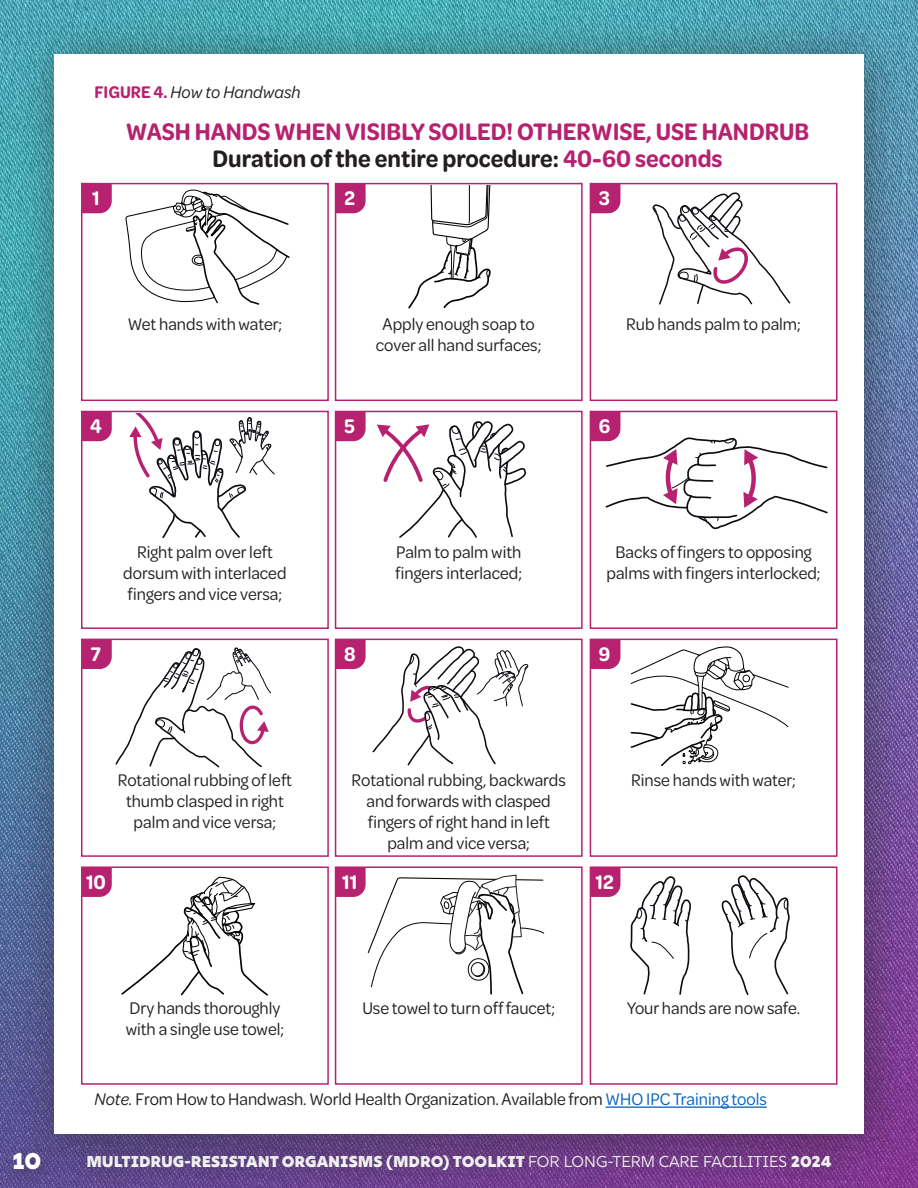
<style>
.page{position:relative;width:918px;height:1188px;background:#fff}
.page>*{position:absolute;margin:0;border:0;box-sizing:border-box;transform-origin:0 0}
.Body_Text{font:600 25.5px/27px "Omnes Semi Cond";color:#b62270;text-align:center}
.t1{font:900 22.65px "Rig Sans";color:#fff}
.Body_Text-2{font:600 21px "Omnes Semi Cond";color:#fff}
.List_Paragraph{font:18px/21px "Omnes Semi Cond";color:#231f20;text-align:center}
.Body_Text-3{font:18px "Omnes Semi Cond";color:#231f20}
.Heading_2{font:italic 18px "Omnes Semi Cond";color:#231f20}
.t2{font:900 15.75px "Rig Sans";color:#fff}
.s1{font-weight:600;font-style:normal;color:#b62270}
.s2{color:#231f20}
.s3{font-style:italic}
.s4{color:#0462c1}
.s5{font-weight:400}
</style>
<div class="page">
<img style="left:0;top:0;width:918px;height:1188px">
<div style="left:70px;top:1137px;width:786px;height:51px;background:#231f20;opacity:.5"></div>
<div style="left:13px;top:13px;width:901px;height:1171px;background:#231f20;opacity:.5"></div>
<div style="left:54px;top:54px;width:810px;height:1080px;background:#fff"></div>
<div style="left:3px;top:1142px;width:54px;height:44px;background:#231f20;opacity:.5"></div>
<hr style="left:606px;top:1107px;width:161px;height:1px;background:#0462c1">
<svg style="left:125px;top:189px;width:165px;height:116px"></svg>
<svg style="left:408px;top:186px;width:83px;height:123px"></svg>
<div style="left:81px;top:183px;width:248px;height:218px;border:2px solid #b62270"></div>
<svg style="left:82px;top:184px;width:30px;height:29px"></svg>
<div style="left:335px;top:183px;width:248px;height:218px;border:2px solid #b62270"></div>
<svg style="left:336px;top:184px;width:30px;height:29px"></svg>
<div style="left:590px;top:183px;width:248px;height:218px;border:2px solid #b62270"></div>
<svg style="left:591px;top:184px;width:29px;height:29px"></svg>
<svg style="left:652px;top:192px;width:139px;height:113px"></svg>
<svg style="left:129px;top:414px;width:146px;height:125px"></svg>
<svg style="left:377px;top:421px;width:150px;height:117px"></svg>
<div style="left:81px;top:411px;width:248px;height:218px;border:2px solid #b62270"></div>
<svg style="left:82px;top:411px;width:30px;height:30px"></svg>
<div style="left:335px;top:411px;width:248px;height:218px;border:2px solid #b62270"></div>
<svg style="left:336px;top:411px;width:30px;height:30px"></svg>
<div style="left:590px;top:411px;width:248px;height:218px;border:2px solid #b62270"></div>
<svg style="left:591px;top:411px;width:238px;height:145px"></svg>
<div style="left:81px;top:639px;width:248px;height:218px;border:2px solid #b62270"></div>
<svg style="left:82px;top:639px;width:190px;height:130px"></svg>
<div style="left:335px;top:639px;width:248px;height:218px;border:2px solid #b62270"></div>
<svg style="left:336px;top:639px;width:192px;height:128px"></svg>
<div style="left:590px;top:639px;width:248px;height:218px;border:2px solid #b62270"></div>
<svg style="left:591px;top:639px;width:29px;height:30px"></svg>
<svg style="left:630px;top:646px;width:159px;height:121px"></svg>
<svg style="left:121px;top:876px;width:147px;height:120px"></svg>
<div style="left:81px;top:866px;width:248px;height:219px;border:2px solid #b62270"></div>
<svg style="left:82px;top:867px;width:30px;height:30px"></svg>
<div style="left:335px;top:866px;width:248px;height:219px;border:2px solid #b62270"></div>
<svg style="left:336px;top:867px;width:209px;height:129px"></svg>
<div style="left:590px;top:866px;width:248px;height:219px;border:2px solid #b62270"></div>
<svg style="left:591px;top:867px;width:29px;height:30px"></svg>
<svg style="left:630px;top:876px;width:61px;height:119px"></svg>
<svg style="left:722px;top:875px;width:68px;height:121px"></svg>
<p class="Heading_2" style="left:94px;top:81px;width:208px"><span class="s1">FIGURE 4.</span> How to Handwash</p>
<p class="Body_Text-2" style="left:92px;top:184px;width:9px">1</p>
<p class="Body_Text" style="left:126px;top:116px;width:685px">WASH HANDS WHEN VISIBLY SOILED! OTHERWISE, USE HANDRUB<br><span class="s2">Duration of the entire procedure:</span> 40-60 seconds</p>
<p class="Body_Text-2" style="left:345px;top:184px;width:12px">2</p>
<p class="Body_Text-2" style="left:599px;top:184px;width:12px">3</p>
<p class="List_Paragraph" style="left:128px;top:313px;width:156px">Wet hands with water;</p>
<p class="List_Paragraph" style="left:376px;top:313px;width:167px">Apply enough soap to cover all hand surfaces;</p>
<p class="List_Paragraph" style="left:626px;top:313px;width:176px">Rub hands palm to palm;</p>
<p class="Body_Text-2" style="left:90px;top:411px;width:13px">4</p>
<p class="Body_Text-2" style="left:345px;top:411px;width:12px">5</p>
<p class="Body_Text-2" style="left:599px;top:411px;width:13px">6</p>
<p class="List_Paragraph" style="left:123px;top:541px;width:165px">Right palm over left dorsum with interlaced fingers and vice versa;</p>
<p class="List_Paragraph" style="left:395px;top:541px;width:128px;text-align:left">Palm to palm with fingers interlaced;</p>
<p class="List_Paragraph" style="left:607px;top:541px;width:216px">Backs of fingers to opposing palms with fingers interlocked;</p>
<p class="Body_Text-2" style="left:91px;top:639px;width:12px">7</p>
<p class="Body_Text-2" style="left:344px;top:639px;width:13px">8</p>
<p class="Body_Text-2" style="left:599px;top:639px;width:13px">9</p>
<p class="List_Paragraph" style="left:118px;top:769px;width:176px">Rotational rubbing of left thumb clasped in right palm and vice versa;</p>
<p class="List_Paragraph" style="left:352px;top:769px;width:216px">Rotational rubbing, backwards and forwards with clasped fingers of right hand in left palm and vice versa;</p>
<p class="List_Paragraph" style="left:631px;top:769px;width:166px">Rinse hands with water;</p>
<p class="Body_Text-2" style="left:86px;top:867px;width:21px">10</p>
<p class="Body_Text-2" style="left:342px;top:867px;width:17px">11</p>
<p class="Body_Text-2" style="left:596px;top:867px;width:20px">12</p>
<p class="List_Paragraph" style="left:126px;top:997px;width:160px;text-align:left">Dry hands thoroughly with a single use towel;</p>
<p class="List_Paragraph" style="left:362px;top:997px;width:194px">Use towel to turn off faucet;</p>
<p class="List_Paragraph" style="left:627px;top:997px;width:175px">Your hands are now safe.</p>
<p class="Body_Text-3" style="left:94px;top:1088px;width:674px"><span class="s3">Note.</span> From How to Handwash. World Health Organization. Available from <span class="s4">WHO IPC Training tools</span></p>
<p class="t1" style="left:13px;top:1147px;width:30px">10</p>
<p class="t2" style="left:86px;top:1151px;width:747px">MULTIDRUG-RESISTANT ORGANISMS (MDRO) TOOLKIT <span class="s5">FOR LONG-TERM CARE FACILITIES</span> 2024</p>
</div>
